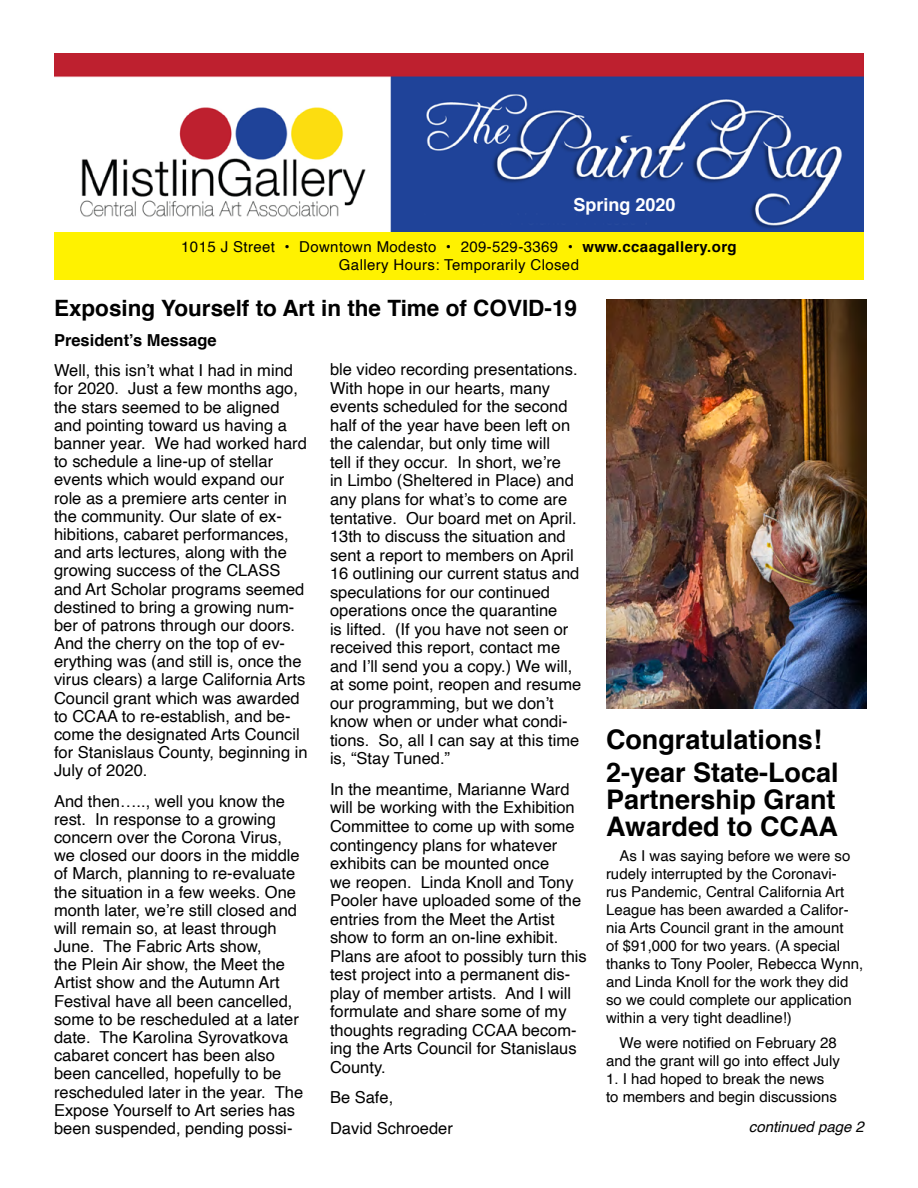
<style>
.page{position:relative;width:918px;height:1188px;background:#fff}
.page>*{position:absolute;margin:0;border:0;box-sizing:border-box;transform-origin:0 0}
.Headline{font:700 27px/27px "Helvetica";color:#000;text-align:justify}
.Headline-2{font:700 22.5px "Helvetica";color:#000}
.t1{font:700 18px "Helvetica";color:#fff}
.t2{font:16.5px/18.1px "Helvetica";color:#000}
.t3{font:700 16.5px "Helvetica";color:#000}
.Body_text{font:15px/18px "Helvetica";color:#000}
.Body_text-2{font:15px "Helvetica";letter-spacing:.025em;color:#000}
.Body_text-3{font:italic 15px "Helvetica";color:#000}
.s1{font-weight:700}
</style>
<div class="page">
<img style="left:54px;top:54px;width:810px;height:178px">
<div style="left:54px;top:232px;width:810px;height:47px;background:#fff200"></div>
<img style="left:606px;top:299px;width:260px;height:409px">
<p class="t1" style="left:573px;top:190px;width:104px">Spring 2020</p>
<p class="Body_text-2" style="left:181px;top:235px;width:557px">1015 J Street • Downtown Modesto • 209-529-3369 • <span class="s1">www.ccaagallery.org</span></p>
<p class="Body_text-2" style="left:339px;top:253px;width:242px">Gallery Hours: Temporarily Closed</p>
<p class="Headline-2" style="left:54px;top:290px;width:525px">Exposing Yourself to Art in the Time of COVID-19</p>
<p class="t3" style="left:54px;top:327px;width:164px">President’s Message</p>
<p class="t2" style="left:54px;top:362px;width:255px">Well, this isn’t what I had in mind for 2020. Just a few months ago, the stars seemed to be aligned and pointing toward us having a banner year. We had worked hard to schedule a line-up of stellar events which would expand our role as a premiere arts center in the community. Our slate of ex&shy;hibitions, cabaret performances, and arts lectures, along with the growing success of the CLASS and Art Scholar programs seemed destined to bring a growing num&shy;ber of patrons through our doors.<br>And the cherry on the top of ev&shy;erything was (and still is, once the virus clears) a large California Arts<br>Council grant which was awarded to CCAA to re-establish, and be&shy;come the designated Arts Council for Stanislaus County, beginning in<br>July of 2020.</p>
<p class="t2" style="left:54px;top:792px;width:251px">And then….., well you know the rest. In response to a growing concern over the Corona Virus, we closed our doors in the middle of March, planning to re-evaluate the situation in a few weeks. One month later, we’re still closed and will remain so, at least through<br>June. The Fabric Arts show,<br>the Plein Air show, the Meet the<br>Artist show and the Autumn Art<br>Festival have all been cancelled, some to be rescheduled at a later date. The Karolina Syrovatkova cabaret concert has been also been cancelled, hopefully to be rescheduled later in the year. The<br>Expose Yourself to Art series has been suspended, pending possi-</p>
<p class="t2" style="left:330px;top:361px;width:253px;line-height:18.6px">ble video recording presentations.<br>With hope in our hearts, many events scheduled for the second half of the year have been left on the calendar, but only time will<br>tell if they occur. In short, we’re<br>in Limbo (Sheltered in Place) and any plans for what’s to come are tentative. Our board met on April.<br>13th to discuss the situation and sent a report to members on April<br>16 outlining our current status and speculations for our continued operations once the quarantine<br>is lifted. (If you have not seen or received this report, contact me and I’ll send you a copy.) We will, at some point, reopen and resume our programming, but we don’t know when or under what condi&shy;tions. So, all I can say at this time is, “Stay Tuned.”</p>
<p class="t2" style="left:330px;top:780px;width:258px;line-height:18.6px">In the meantime, Marianne Ward will be working with the Exhibition<br>Committee to come up with some contingency plans for whatever exhibits can be mounted once<br>we reopen. Linda Knoll and Tony<br>Pooler have uploaded some of the entries from the Meet the Artist show to form an on-line exhibit.<br>Plans are afoot to possibly turn this test project into a permanent dis&shy;play of member artists. And I will formulate and share some of my thoughts regrading CCAA becom&shy;ing the Arts Council for Stanislaus<br>County.</p>
<p class="t2" style="left:330px;top:1089px;width:65px">Be Safe,</p>
<p class="t2" style="left:330px;top:1120px;width:124px">David Schroeder</p>
<p class="Headline" style="left:606px;top:726px;width:217px">Congratulations!</p>
<p class="Headline" style="left:606px;top:760px;width:234px">2-year State-Local Partnership Grant Awarded to CCAA</p>
<p class="Body_text" style="left:606px;top:847px;width:259px;text-indent:14px">As I was saying before we were so rudely interrupted by the Coronavi-<br>rus Pandemic, Central California Art League has been awarded a Califor&shy;nia Arts Council grant in the amount<br>of $91,000 for two years. (A special thanks to Tony Pooler, Rebecca Wynn, and Linda Knoll for the work they did so we could complete our application within a very tight deadline!)</p>
<p class="Body_text" style="left:606px;top:1034px;width:236px;text-align:right">We were notified on February 28 and the grant will go into effect July</p>
<p class="Body_text" style="left:606px;top:1070px;width:232px">1. I had hoped to break the news to members and begin discussions</p>
<p class="Body_text-3" style="left:749px;top:1115px;width:117px">continued page 2</p>
</div>
